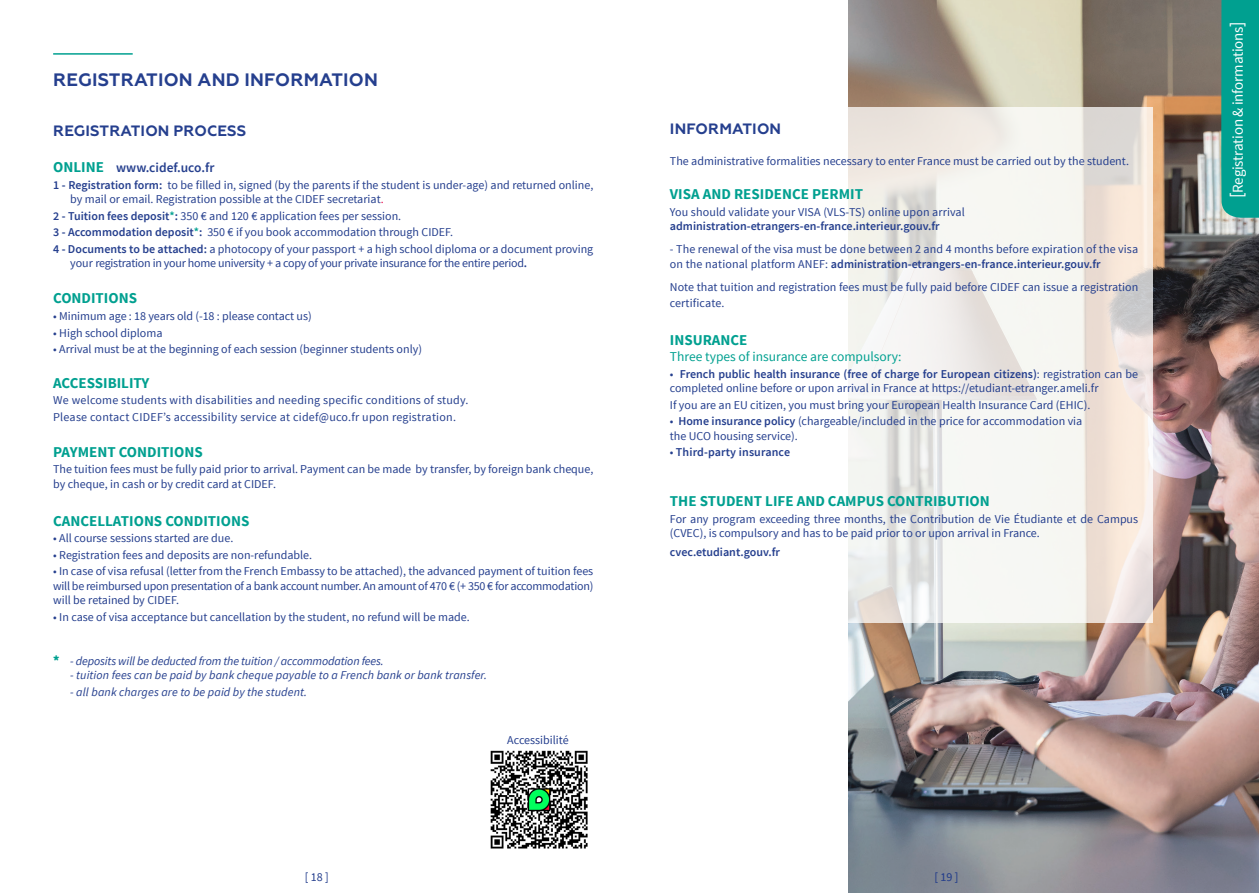
<style>
.page{position:relative;width:1259px;height:893px;background:#fff}
.page>*{position:absolute;margin:0;border:0;box-sizing:border-box;transform-origin:0 0}
.t1{font:700 18px "Geometria";letter-spacing:.01em;color:#253f8e}
.t2{font:700 15px "Source Sans Pro";color:#00a090}
.t3{font:700 15px "Geometria";letter-spacing:.01em;color:#253f8e}
.t4{font:15px "Source Sans Pro";letter-spacing:-.015em;color:#fff}
.t5{font:13.5px "Source Sans Pro";color:#00a090}
.t6{font:600 13.5px "Source Sans Pro";color:#253f8e}
.t7{font:12px/14.4px "Source Sans Pro";color:#253f8e}
.t8{font:12px/14.4px "Source Sans Pro";letter-spacing:-.02em;color:#253f8e}
.t9{font:12px "Source Sans Pro";letter-spacing:.02em;color:#253f8e}
.t10{font:italic 12px "Source Sans Pro";letter-spacing:.01em;color:#253f8e}
.t11{font:600 12px "Source Sans Pro";color:#253f8e}
.t12{font:italic 12px "Source Sans Pro";letter-spacing:-.01em;color:#253f8e}
.s1{font-weight:700;font-size:15px;color:#00a090}
.s2{font-weight:600}
.s3{color:#ed1352}
.s4{font-weight:600;color:#00a090}
.s5{font-weight:900;font-style:normal;font-size:13.5px;color:#00a090}
.s6{font-weight:400}
.s7{font-size:18px}
</style>
<div class="page">
<img style="left:848px;top:0;width:411px;height:893px">
<hr style="left:53px;top:53px;width:80px;height:2px;background:#00a090">
<svg style="left:848px;top:107px;width:304px;height:516px;fill:#f5f3ef"></svg>
<div style="left:1221px;top:0;width:38px;height:218px;background:#00a090"></div>
<img style="left:490px;top:750px;width:98px;height:99px">
<p class="t1" style="left:53px;top:69px;width:326px">REGISTRATION AND INFORMATION</p>
<p class="t3" style="left:53px;top:122px;width:194px">REGISTRATION PROCESS</p>
<p class="t6" style="left:53px;top:159px;width:163px"><span class="s1">ONLINE</span> www.cidef.uco.fr</p>
<p class="t7" style="left:70px;top:178px;width:524px;text-indent:-17px"><span class="s2">1 - Registration form:</span> to be filled in, signed (by the parents if the student is under-age) and returned online, by mail or email. Registration possible at the CIDEF secretariat<span class="s3">.</span></p>
<p class="t7" style="left:53px;top:209px;width:349px"><span class="s2">2 - Tuition fees deposit</span><span class="s4">*</span><span class="s2">:</span> 350 € and 120 € application fees per session.</p>
<p class="t7" style="left:53px;top:225px;width:401px"><span class="s2">3 - Accommodation deposit</span><span class="s4">*</span><span class="s2">:</span> 350 € if you book accommodation through CIDEF.</p>
<p class="t8" style="left:70px;top:242px;width:525px;text-indent:-17px"><span class="s2">4 - Documents to be attached:</span> a photocopy of your passport + a high school diploma or a document proving your registration in your home university + a copy of your private insurance for the entire period<span class="s2">.</span></p>
<p class="t2" style="left:53px;top:288px;width:85px">CONDITIONS</p>
<p class="t7" style="left:53px;top:309px;width:260px">• Minimum age : 18 years old (-18 : please contact us)</p>
<p class="t7" style="left:53px;top:326px;width:111px">• High school diploma</p>
<p class="t7" style="left:53px;top:342px;width:370px">• Arrival must be at the beginning of each session (beginner students only)</p>
<p class="t2" style="left:53px;top:373px;width:98px">ACCESSIBILITY</p>
<p class="t9" style="left:53px;top:393px;width:417px">We welcome students with disabilities and needing specific conditions of study.</p>
<p class="t9" style="left:53px;top:409px;width:404px">Please contact CIDEF’s accessibility service at cidef@uco.fr upon registration.</p>
<p class="t2" style="left:53px;top:442px;width:151px">PAYMENT CONDITIONS</p>
<p class="t7" style="left:53px;top:462px;width:542px">The tuition fees must be fully paid prior to arrival. Payment can be made by transfer, by foreign bank cheque, by cheque, in cash or by credit card at CIDEF.</p>
<p class="t2" style="left:53px;top:511px;width:198px">CANCELLATIONS CONDITIONS</p>
<p class="t7" style="left:53px;top:531px;width:182px">• All course sessions started are due.</p>
<p class="t7" style="left:53px;top:548px;width:260px">• Registration fees and deposits are non-refundable.</p>
<p class="t7" style="left:53px;top:564px;width:542px;text-align:justify">• In case of visa refusal (letter from the French Embassy to be attached), the advanced payment of tuition fees will be reimbursed upon presentation of a bank account number. An amount of 470 € (+ 350 € for accommodation) will be retained by CIDEF.</p>
<p class="t7" style="left:53px;top:610px;width:418px">• In case of visa acceptance but cancellation by the student, no refund will be made.</p>
<p class="t12" style="left:53px;top:654px;width:332px"><span class="s5">*</span> - deposits will be deducted from the tuition / accommodation fees.</p>
<p class="t10" style="left:70px;top:668px;width:418px">- tuition fees can be paid by bank cheque payable to a French bank or bank transfer.</p>
<p class="t10" style="left:70px;top:684px;width:238px">- all bank charges are to be paid by the student.</p>
<p class="t7" style="left:305px;top:870px;width:26px">[ 18 ]</p>
<p class="t7" style="left:507px;top:733px;width:63px">Accessibilité</p>
<p class="t3" style="left:670px;top:120px;width:113px">INFORMATION</p>
<p class="t7" style="left:670px;top:154px;width:461px">The administrative formalities necessary to enter France must be carried out by the student.</p>
<p class="t2" style="left:670px;top:185px;width:195px">VISA AND RESIDENCE PERMIT</p>
<p class="t7" style="left:670px;top:205px;width:296px">You should validate your VISA (VLS-TS) online upon arrival</p>
<p class="t11" style="left:670px;top:219px;width:271px">administration-etrangers-en-france.interieur.gouv.fr</p>
<p class="t7" style="left:670px;top:242px;width:470px">- The renewal of the visa must be done between 2 and 4 months before expiration of the visa on the national platform ANEF: <span class="s2">administration-etrangers-en-france.interieur.gouv.fr</span></p>
<p class="t7" style="left:670px;top:279px;width:470px;line-height:16.2px">Note that tuition and registration fees must be fully paid before CIDEF can issue a registration certificate.</p>
<p class="t2" style="left:670px;top:331px;width:79px">INSURANCE</p>
<p class="t5" style="left:670px;top:349px;width:233px">Three types of insurance are compulsory:</p>
<p class="t7" style="left:670px;top:367px;width:470px">• <span class="s2">French public health insurance (free of charge for European citizens)</span>: registration can be completed online before or upon arrival in France at https://etudiant-etranger.ameli.fr</p>
<p class="t7" style="left:670px;top:398px;width:422px">If you are an EU citizen, you must bring your European Health Insurance Card (EHIC).</p>
<p class="t7" style="left:670px;top:414px;width:414px">• <span class="s2">Home insurance policy</span> (chargeable/included in the price for accommodation via the UCO housing service).</p>
<p class="t11" style="left:670px;top:444px;width:122px"><span class="s6">•</span> Third-party insurance</p>
<p class="t2" style="left:670px;top:492px;width:321px">THE STUDENT LIFE AND CAMPUS CONTRIBUTION</p>
<p class="t7" style="left:670px;top:512px;width:470px">For any program exceeding three months, the Contribution de Vie Étudiante et de Campus (CVEC), is compulsory and has to be paid prior to or upon arrival in France.</p>
<p class="t11" style="left:670px;top:544px;width:112px">cvec.etudiant.gouv.fr</p>
<p class="t7" style="left:934px;top:869px;width:26px">[ 19 ]</p>
<p class="t4" style="left:1228px;top:198px;width:178px;rotate:-90deg"><span class="s7">[</span>Registration &amp; informations<span class="s7">]</span></p>
</div>
